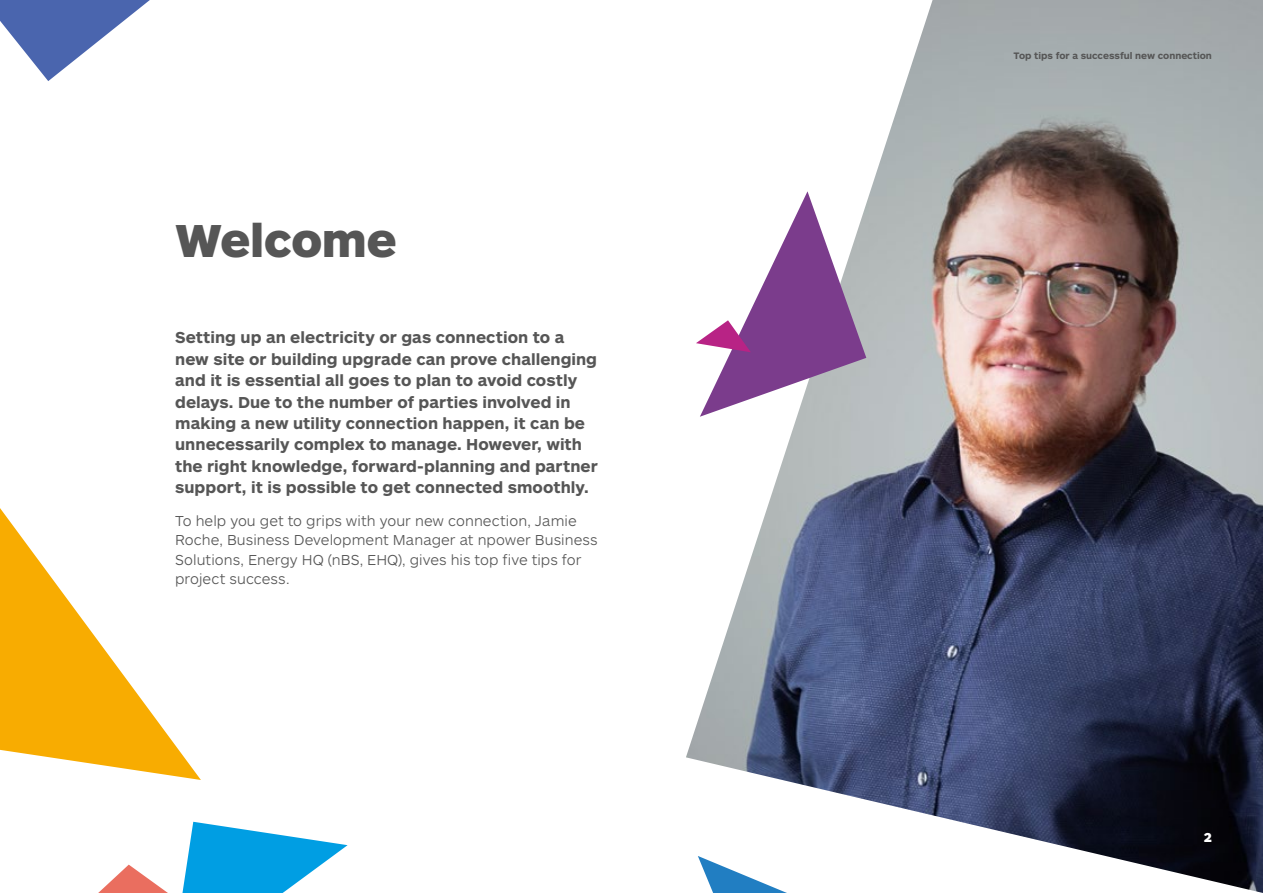
<style>
.page{position:relative;width:1263px;height:893px;background:#fff}
.page>*{position:absolute;margin:0;border:0;box-sizing:border-box;transform-origin:0 0}
.t1{font:900 48px "ARS Maquette Pro";letter-spacing:-.005em;color:#565656}
.t2{font:700 16.5px/21.5px "ARS Maquette Pro";letter-spacing:.005em;color:#565656}
.t3{font:300 15px/19.5px "ARS Maquette Pro";letter-spacing:.005em;color:#565656}
.t4{font:900 13.5px "ARS Maquette Pro";color:#fff}
.t5{font:700 9.75px "ARS Maquette Pro";color:#565656}
</style>
<div class="page">
<img style="left:686px;top:0;width:577px;height:893px">
<svg style="left:0;top:0;width:150px;height:81px"></svg>
<svg style="left:698px;top:856px;width:89px;height:37px"></svg>
<svg style="left:696px;top:191px;width:170px;height:226px"></svg>
<svg style="left:182px;top:822px;width:166px;height:71px"></svg>
<svg style="left:0;top:508px;width:201px;height:272px"></svg>
<svg style="left:98px;top:865px;width:70px;height:28px"></svg>
<h1 class="t1" style="left:175px;top:209px;width:223px">Welcome</h1>
<p class="t2" style="left:175px;top:326px;width:424px">Setting up an electricity or gas connection to a new site or building upgrade can prove challenging and it is essential all goes to plan to avoid costly delays. Due to the number of parties involved in making a new utility connection happen, it can be unnecessarily complex to manage. However, with the right knowledge, forward-planning and partner support, it is possible to get connected smoothly.</p>
<p class="t3" style="left:175px;top:510px;width:424px">To help you get to grips with your new connection, Jamie Roche, Business Development Manager at npower Business Solutions, Energy HQ (nBS, EHQ), gives his top five tips for project success.</p>
<p class="t5" style="left:1013px;top:49px;width:200px">Top tips for a successful new connection</p>
<p class="t4" style="left:1204px;top:828px;width:10px">2</p>
</div>
